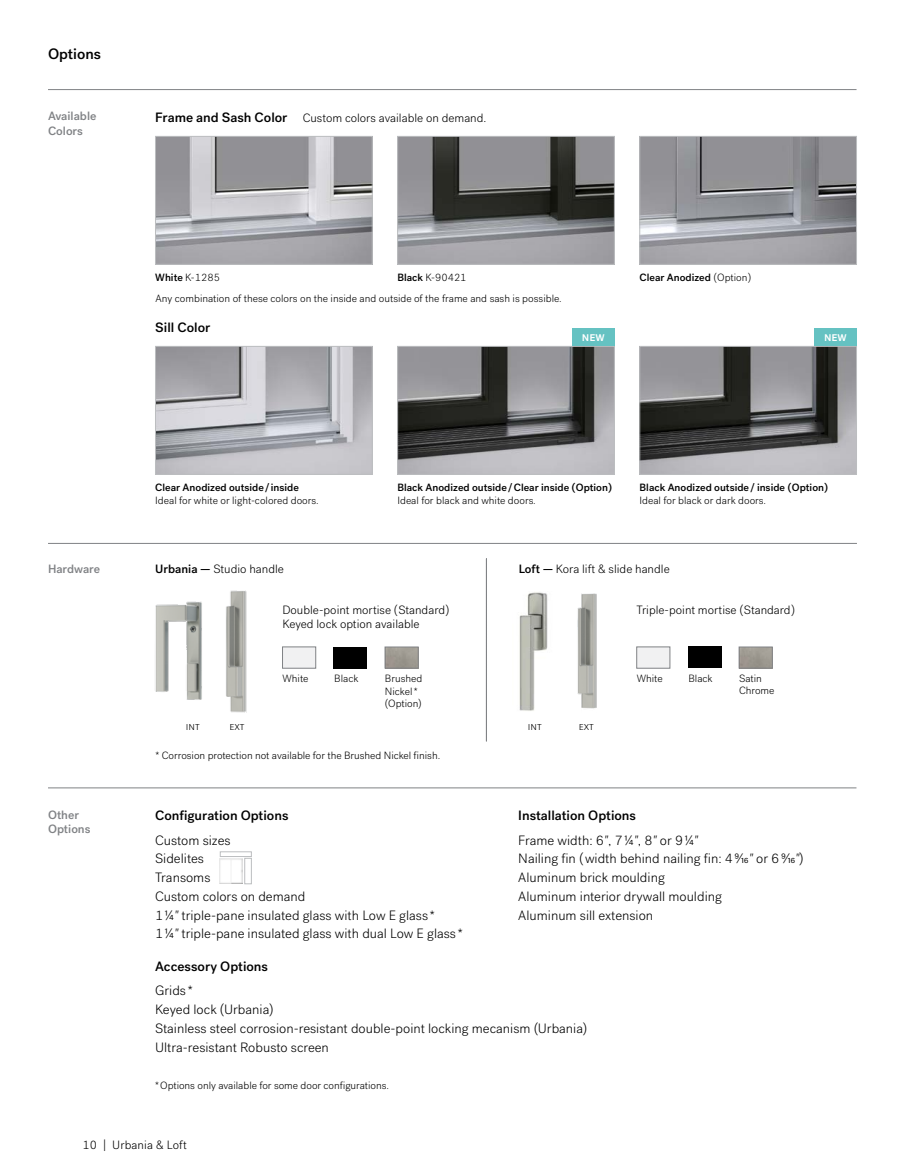
<style>
.page{position:relative;width:905px;height:1175px;background:#fff}
.page>*{position:absolute;margin:0;border:0;box-sizing:border-box;transform-origin:0 0}
.H2_Post_grotesk_medi{font:500 15px "Post Grotesk";color:#000}
.H2_Post_grotesk_medi-2{font:300 13.5px/18.8px "Post Grotesk";color:#000}
.H2_Post_grotesk_medi-3{font:500 13.5px "Post Grotesk";color:#000}
.H5_Post_Grotesk_medi{font:500 13.5px "Post Grotesk";color:#000}
.H5_Post_Grotesk_medi-2{font:300 12px "Post Grotesk";color:#000}
.P3_Post_grotesk_8pt{font:300 12px/14.4px "Post Grotesk";color:#000}
.H5_Post_Grotesk_medi-3{font:500 12px/14.4px "Post Grotesk";color:#808285}
.Footer_Left_page{font:300 12px "Post Grotesk";letter-spacing:.01em;color:#000}
.t1{font:500 12px "Post Grotesk";color:#fff}
.H5_Post_Grotesk_medi-4{font:300 10.5px/12.6px "Post Grotesk";color:#000}
.H5_Post_Grotesk_medi-5{font:500 10.5px/12.6px "Post Grotesk";color:#000}
.P3_Post_grotesk_8pt-2{font:300 10.5px "Post Grotesk";letter-spacing:-.005em;color:#000}
.P4_Post_grotesk_7pt{font:300 10.5px/12.6px "Post Grotesk";color:#000}
.s1{font-weight:500;font-size:13.5px}
.s2{font-weight:500}
.s3{font-weight:300}
.s4{font-style:italic}
</style>
<div class="page">
<img style="left:157px;top:138px;width:213px;height:124px">
<div style="left:155px;top:136px;width:217px;height:128px;border:1px solid #bcbec0"></div>
<img style="left:399px;top:138px;width:213px;height:124px">
<div style="left:397px;top:136px;width:217px;height:128px;border:1px solid #bcbec0"></div>
<img style="left:641px;top:138px;width:213px;height:124px">
<div style="left:639px;top:136px;width:217px;height:128px;border:1px solid #bcbec0"></div>
<img style="left:157px;top:348px;width:213px;height:124px">
<div style="left:155px;top:346px;width:217px;height:128px;border:1px solid #bcbec0"></div>
<img style="left:399px;top:348px;width:213px;height:124px">
<div style="left:397px;top:346px;width:217px;height:128px;border:1px solid #bcbec0"></div>
<img style="left:641px;top:348px;width:213px;height:124px">
<div style="left:639px;top:346px;width:217px;height:128px;border:1px solid #bcbec0"></div>
<hr style="left:48px;top:543px;width:808px;height:1px;background:#808285">
<hr style="left:48px;top:787px;width:808px;height:1px;background:#808285">
<svg style="left:572px;top:328px;width:42px;height:18px"></svg>
<div style="left:334px;top:647px;width:33px;height:21px;background:#000"></div>
<div style="left:385px;top:647px;width:33px;height:21px;border:1px solid #808285"></div>
<div style="left:282px;top:646px;width:34px;height:22px;background:#f1f1f2;border:1px solid #808285"></div>
<img style="left:155px;top:601px;width:47px;height:99px">
<img style="left:226px;top:590px;width:21px;height:122px">
<img style="left:519px;top:592px;width:29px;height:119px">
<img style="left:577px;top:593px;width:20px;height:116px">
<div style="left:688px;top:647px;width:33px;height:21px;background:#000"></div>
<div style="left:739px;top:647px;width:33px;height:21px;border:1px solid #808285"></div>
<div style="left:636px;top:646px;width:34px;height:22px;background:#f1f1f2;border:1px solid #808285"></div>
<svg style="left:486px;top:558px;width:1px;height:183px"></svg>
<img style="left:220px;top:858px;width:23px;height:25px">
<div style="left:244px;top:858px;width:8px;height:26px;border:1px solid #bcbec0"></div>
<div style="left:220px;top:851px;width:32px;height:5px;border:1px solid #bcbec0"></div>
<hr style="left:48px;top:89px;width:808px;height:1px;background:#808285">
<svg style="left:814px;top:328px;width:42px;height:18px"></svg>
<p class="H2_Post_grotesk_medi" style="left:48px;top:45px;width:55px">Options</p>
<p class="H5_Post_Grotesk_medi-3" style="left:48px;top:109px;width:50px">Available<br>Colors</p>
<p class="H5_Post_Grotesk_medi-2" style="left:155px;top:111px;width:332px"><span class="s1">Frame and Sash Color</span> Custom colors available on demand.</p>
<p class="H5_Post_Grotesk_medi-4" style="left:155px;top:272px;width:66px"><span class="s2">White</span> K-1285</p>
<p class="H5_Post_Grotesk_medi-4" style="left:397px;top:272px;width:71px"><span class="s2">Black</span> K-90421</p>
<p class="H5_Post_Grotesk_medi-4" style="left:155px;top:292px;width:407px">Any combination of these colors on the inside and outside of the frame and sash is possible.</p>
<p class="H5_Post_Grotesk_medi" style="left:155px;top:319px;width:56px">Sill Color</p>
<p class="t1" style="left:582px;top:329px;width:24px">new</p>
<p class="H5_Post_Grotesk_medi-5" style="left:639px;top:271px;width:113px">Clear Anodized <span class="s3">(Option)</span></p>
<p class="t1" style="left:824px;top:329px;width:24px">new</p>
<p class="H5_Post_Grotesk_medi-3" style="left:48px;top:562px;width:54px">Hardware</p>
<p class="H5_Post_Grotesk_medi-3" style="left:48px;top:807px;width:44px">Other<br>Options</p>
<p class="H5_Post_Grotesk_medi-4" style="left:155px;top:481px;width:165px"><span class="s2">Clear Anodized outside/ inside<br></span>Ideal for white or light-colored doors.</p>
<p class="H5_Post_Grotesk_medi-5" style="left:639px;top:481px;width:190px">Black Anodized outside/ inside (Option)<br><span class="s3">Ideal for black or dark doors.</span></p>
<p class="H5_Post_Grotesk_medi-5" style="left:397px;top:481px;width:216px">Black Anodized outside/Clear inside (Option)<br><span class="s3">Ideal for black and white doors.</span></p>
<p class="H5_Post_Grotesk_medi-2" style="left:155px;top:562px;width:130px"><span class="s2">Urbania —</span> Studio handle</p>
<p class="H5_Post_Grotesk_medi-2" style="left:518px;top:562px;width:152px"><span class="s2">Loft —</span> Kora lift &amp; slide handle</p>
<p class="P3_Post_grotesk_8pt" style="left:636px;top:602px;width:160px">Triple-point mortise (Standard)</p>
<p class="P3_Post_grotesk_8pt" style="left:282px;top:602px;width:169px">Double-point mortise (Standard)<br>Keyed lock option available</p>
<p class="P4_Post_grotesk_7pt" style="left:282px;top:672px;width:27px">White</p>
<p class="P4_Post_grotesk_7pt" style="left:334px;top:672px;width:26px">Black</p>
<p class="P4_Post_grotesk_7pt" style="left:385px;top:672px;width:39px">Brushed<br>Nickel* (Option)</p>
<p class="P3_Post_grotesk_8pt-2" style="left:186px;top:720px;width:15px">int</p>
<p class="P3_Post_grotesk_8pt-2" style="left:229px;top:720px;width:17px">ext</p>
<p class="P3_Post_grotesk_8pt-2" style="left:528px;top:720px;width:15px">int</p>
<p class="P3_Post_grotesk_8pt-2" style="left:578px;top:720px;width:17px">ext</p>
<p class="P3_Post_grotesk_8pt-2" style="left:155px;top:750px;width:286px">* Corrosion protection not available for the Brushed Nickel finish.</p>
<p class="P4_Post_grotesk_7pt" style="left:636px;top:672px;width:27px">White</p>
<p class="P4_Post_grotesk_7pt" style="left:688px;top:672px;width:26px">Black</p>
<p class="P4_Post_grotesk_7pt" style="left:739px;top:672px;width:37px;line-height:11.7px">Satin<br>Chrome</p>
<p class="H2_Post_grotesk_medi-3" style="left:518px;top:807px;width:119px">Installation Options</p>
<p class="H2_Post_grotesk_medi-2" style="left:518px;top:830px;width:287px">Frame width: 6<span class="s4">"</span>, 7 ¼<span class="s4">"</span>, 8<span class="s4">"</span> or 9 ¼<span class="s4">"<br></span>Nailing fin (width behind nailing fin: 49/16<span class="s4">"</span> or 69/16<span class="s4">"</span>)<br>Aluminum brick moulding<br>Aluminum interior drywall moulding<br>Aluminum sill extension</p>
<p class="H2_Post_grotesk_medi-3" style="left:155px;top:807px;width:135px">Configuration Options</p>
<p class="H2_Post_grotesk_medi-2" style="left:155px;top:830px;width:309px">Custom sizes<br>Sidelites<br>Transoms<br>Custom colors on demand<br>1 ¼ <span class="s4">"</span> triple-pane insulated glass with Low E glass *<br>1 ¼ <span class="s4">"</span> triple-pane insulated glass with dual Low E glass *</p>
<p class="H2_Post_grotesk_medi-3" style="left:155px;top:958px;width:114px">Accessory Options</p>
<p class="H2_Post_grotesk_medi-2" style="left:155px;top:981px;width:433px">Grids *<br>Keyed lock (Urbania)<br>Stainless steel corrosion-resistant double-point locking mecanism (Urbania)<br>Ultra-resistant Robusto screen</p>
<p class="P3_Post_grotesk_8pt-2" style="left:155px;top:1079px;width:235px">*Options only available for some door configurations.</p>
<p class="Footer_Left_page" style="left:82px;top:1138px;width:106px">10 | Urbania &amp; Loft</p>
</div>
